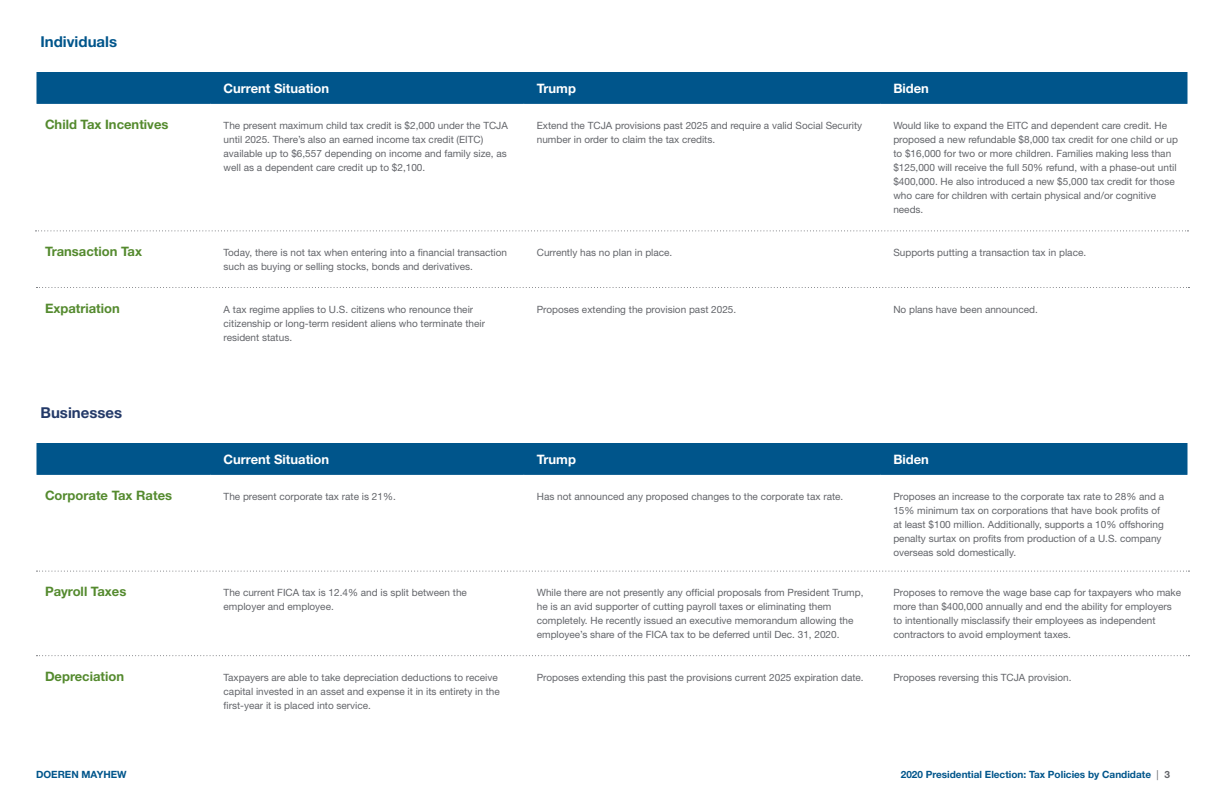
<style>
.page{position:relative;width:1224px;height:792px;background:#fff}
.page>*{position:absolute;margin:0;border:0;box-sizing:border-box;transform-origin:0 0}
.t1{font:700 15px "Helvetica Neue LT Pro";color:#00558b}
.t2{font:700 15px "Helvetica Neue LT Pro";color:#233968}
.t3{font:700 13px "Helvetica Neue LT Pro";color:#548a2e}
.t4{font:700 13px "Helvetica Neue LT Pro";color:#fff}
.t5{font:10px/14px "Helvetica Neue LT Pro";color:#63656a}
.t6{font:700 10px "Helvetica Neue LT Pro";color:#00558b}
.s1{font-weight:400;color:#63656a}
.s2{color:#63656a}
</style>
<div class="page">
<div style="left:36px;top:72px;width:1152px;height:32px;background:#00558b"></div>
<div style="left:36px;top:443px;width:1152px;height:32px;background:#00558b"></div>
<svg style="left:36px;top:230px;width:1153px;height:1px"></svg>
<svg style="left:36px;top:287px;width:1153px;height:1px"></svg>
<svg style="left:36px;top:571px;width:1153px;height:1px"></svg>
<svg style="left:36px;top:655px;width:1153px;height:1px"></svg>
<p class="t1" style="left:40px;top:32px;width:78px">Individuals</p>
<p class="t4" style="left:224px;top:80px;width:107px">Current Situation</p>
<p class="t4" style="left:537px;top:80px;width:41px">Trump</p>
<p class="t4" style="left:893px;top:80px;width:37px">Biden</p>
<p class="t3" style="left:45px;top:116px;width:125px">Child Tax Incentives</p>
<p class="t5" style="left:224px;top:118px;width:286px">The present maximum child tax credit is $2,000 under the TCJA until 2025. There’s also an earned income tax credit (EITC) available up to $6,557 depending on income and family size, as well as a dependent care credit up to $2,100.</p>
<p class="t5" style="left:537px;top:118px;width:327px">Extend the TCJA provisions past 2025 and require a valid Social Security number in order to claim the tax credits.</p>
<p class="t5" style="left:893px;top:118px;width:286px">Would like to expand the EITC and dependent care credit. He proposed a new refundable $8,000 tax credit for one child or up to $16,000 for two or more children. Families making less than $125,000 will receive the full 50% refund, with a phase-out until $400,000. He also introduced a new $5,000 tax credit for those who care for children with certain physical and/or cognitive needs.</p>
<p class="t3" style="left:45px;top:243px;width:99px">Transaction Tax</p>
<p class="t5" style="left:224px;top:245px;width:285px">Today, there is not tax when entering into a financial transaction such as buying or selling stocks, bonds and derivatives.</p>
<p class="t5" style="left:537px;top:245px;width:137px">Currently has no plan in place.</p>
<p class="t5" style="left:893px;top:245px;width:194px">Supports putting a transaction tax in place.</p>
<p class="t3" style="left:45px;top:300px;width:76px">Expatriation</p>
<p class="t5" style="left:224px;top:302px;width:263px">A tax regime applies to U.S. citizens who renounce their citizenship or long-term resident aliens who terminate their resident status.</p>
<p class="t5" style="left:537px;top:302px;width:201px">Proposes extending the provision past 2025.</p>
<p class="t5" style="left:893px;top:302px;width:146px">No plans have been announced.</p>
<p class="t2" style="left:40px;top:403px;width:83px">Businesses</p>
<p class="t4" style="left:224px;top:451px;width:107px">Current Situation</p>
<p class="t4" style="left:537px;top:451px;width:41px">Trump</p>
<p class="t4" style="left:893px;top:451px;width:37px">Biden</p>
<p class="t3" style="left:45px;top:487px;width:129px">Corporate Tax Rates</p>
<p class="t5" style="left:224px;top:489px;width:174px">The present corporate tax rate is 21%.</p>
<p class="t5" style="left:537px;top:489px;width:308px">Has not announced any proposed changes to the corporate tax rate.</p>
<p class="t5" style="left:893px;top:489px;width:272px">Proposes an increase to the corporate tax rate to 28% and a 15% minimum tax on corporations that have book profits of at least $100 million. Additionally, supports a 10% offshoring penalty surtax on profits from production of a U.S. company overseas sold domestically.</p>
<p class="t3" style="left:45px;top:583px;width:83px">Payroll Taxes</p>
<p class="t5" style="left:224px;top:585px;width:245px">The current FICA tax is 12.4% and is split between the employer and employee.</p>
<p class="t5" style="left:537px;top:585px;width:328px">While there are not presently any official proposals from President Trump, he is an avid supporter of cutting payroll taxes or eliminating them completely. He recently issued an executive memorandum allowing the employee’s share of the FICA tax to be deferred until Dec. 31, 2020.</p>
<p class="t5" style="left:893px;top:585px;width:289px">Proposes to remove the wage base cap for taxpayers who make more than $400,000 annually and end the ability for employers to intentionally misclassify their employees as independent contractors to avoid employment taxes.</p>
<p class="t3" style="left:45px;top:668px;width:81px">Depreciation</p>
<p class="t5" style="left:224px;top:670px;width:278px">Taxpayers are able to take depreciation deductions to receive capital invested in an asset and expense it in its entirety in the first-year it is placed into service.</p>
<p class="t5" style="left:537px;top:670px;width:328px">Proposes extending this past the provisions current 2025 expiration date.</p>
<p class="t5" style="left:893px;top:670px;width:180px">Proposes reversing this TCJA provision.</p>
<p class="t6" style="left:36px;top:768px;width:92px">DOEREN MAYHEW</p>
<p class="t6" style="left:901px;top:768px;width:271px">2020 Presidential Election: Tax Policies by Candidate <span class="s1">|</span> <span class="s2">3</span></p>
</div>
